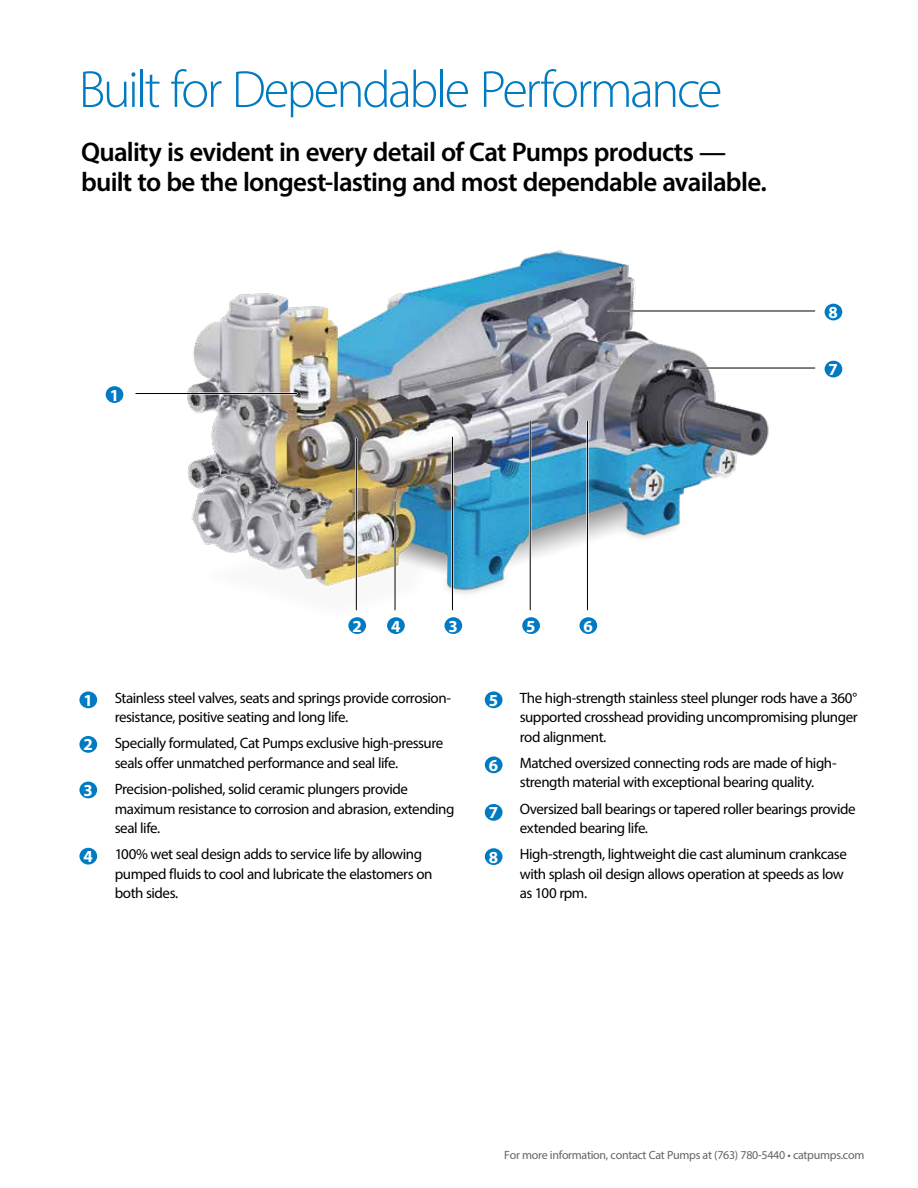
<style>
.page{position:relative;width:918px;height:1188px;background:#fff}
.page>*{position:absolute;margin:0;border:0;box-sizing:border-box;transform-origin:0 0}
.t1{font:300 52.5px "Myriad Pro";letter-spacing:-.05em;color:#007ac2}
.t2{font:600 27px/30px "Myriad Pro";letter-spacing:-.025em;color:#000}
.t3{font:700 16.95px "Myriad Pro";color:#fff}
.t4{font:15px/19.5px "Myriad Pro";letter-spacing:-.03em;color:#000}
.t5{font:12px "Myriad Pro";letter-spacing:-.025em;color:#636466}
</style>
<div class="page">
<div style="left:79px;top:691px;width:18px;height:17px;background:#007ac2;border-radius:50%"></div>
<div style="left:485px;top:691px;width:18px;height:17px;background:#007ac2;border-radius:50%"></div>
<div style="left:485px;top:756px;width:18px;height:17px;background:#007ac2;border-radius:50%"></div>
<div style="left:485px;top:804px;width:18px;height:17px;background:#007ac2;border-radius:50%"></div>
<div style="left:485px;top:848px;width:18px;height:17px;background:#007ac2;border-radius:50%"></div>
<div style="left:79px;top:736px;width:18px;height:17px;background:#007ac2;border-radius:50%"></div>
<div style="left:79px;top:782px;width:18px;height:16px;background:#007ac2;border-radius:50%"></div>
<div style="left:79px;top:848px;width:18px;height:17px;background:#007ac2;border-radius:50%"></div>
<img style="left:187px;top:250px;width:582px;height:384px">
<div style="left:348px;top:617px;width:18px;height:17px;background:#007ac2;border-radius:50%"></div>
<div style="left:444px;top:617px;width:18px;height:17px;background:#007ac2;border-radius:50%"></div>
<div style="left:522px;top:617px;width:18px;height:17px;background:#007ac2;border-radius:50%"></div>
<div style="left:579px;top:617px;width:18px;height:17px;background:#007ac2;border-radius:50%"></div>
<div style="left:825px;top:304px;width:17px;height:16px;background:#007ac2;border-radius:50%"></div>
<div style="left:825px;top:361px;width:17px;height:16px;background:#007ac2;border-radius:50%"></div>
<div style="left:106px;top:386px;width:17px;height:17px;background:#007ac2;border-radius:50%"></div>
<hr style="left:355px;top:438px;width:2px;height:172px;background:#fff">
<hr style="left:394px;top:501px;width:2px;height:109px;background:#fff">
<hr style="left:451px;top:437px;width:3px;height:173px;background:#fff">
<hr style="left:529px;top:421px;width:2px;height:189px;background:#fff">
<hr style="left:586px;top:421px;width:3px;height:189px;background:#fff">
<hr style="left:356px;top:438px;width:1px;height:172px;background:#000">
<hr style="left:395px;top:501px;width:1px;height:109px;background:#000">
<hr style="left:452px;top:437px;width:1px;height:173px;background:#000">
<hr style="left:530px;top:421px;width:1px;height:189px;background:#000">
<hr style="left:587px;top:421px;width:1px;height:189px;background:#000">
<div style="left:387px;top:617px;width:18px;height:17px;background:#007ac2;border-radius:50%"></div>
<hr style="left:609px;top:310px;width:206px;height:2px;background:#fff">
<hr style="left:683px;top:367px;width:132px;height:2px;background:#fff">
<hr style="left:136px;top:392px;width:161px;height:3px;background:#fff">
<hr style="left:609px;top:311px;width:206px;height:1px;background:#000">
<hr style="left:683px;top:368px;width:132px;height:1px;background:#000">
<hr style="left:136px;top:393px;width:161px;height:1px;background:#000">
<h1 class="t1" style="left:79px;top:58px;width:645px">Built for Dependable Performance</h1>
<h2 class="t2" style="left:81px;top:137px;width:687px">Quality is evident in every detail of Cat Pumps products — built to be the longest-lasting and most dependable available.</h2>
<p class="t3" style="left:110px;top:384px;width:11px">1</p>
<p class="t3" style="left:829px;top:301px;width:11px">8</p>
<p class="t3" style="left:829px;top:358px;width:11px">7</p>
<p class="t3" style="left:352px;top:615px;width:11px">2</p>
<p class="t3" style="left:449px;top:615px;width:11px">3</p>
<p class="t3" style="left:526px;top:615px;width:11px">5</p>
<p class="t3" style="left:584px;top:615px;width:11px">6</p>
<p class="t3" style="left:391px;top:615px;width:11px">4</p>
<p class="t4" style="left:115px;top:688px;width:338px">Stainless steel valves, seats and springs provide corrosion&shy;resistance, positive seating and long life.</p>
<p class="t4" style="left:115px;top:733px;width:330px">Specially formulated, Cat Pumps exclusive high-pressure seals offer unmatched performance and seal life.</p>
<p class="t4" style="left:115px;top:779px;width:341px">Precision-polished, solid ceramic plungers provide maximum resistance to corrosion and abrasion, extending seal life.</p>
<p class="t4" style="left:115px;top:844px;width:319px">100% wet seal design adds to service life by allowing pumped fluids to cool and lubricate the elastomers on both sides.</p>
<p class="t3" style="left:83px;top:689px;width:11px">1</p>
<p class="t3" style="left:489px;top:689px;width:11px">5</p>
<p class="t3" style="left:83px;top:734px;width:11px">2</p>
<p class="t3" style="left:83px;top:779px;width:11px">3</p>
<p class="t3" style="left:489px;top:754px;width:11px">6</p>
<p class="t3" style="left:489px;top:802px;width:11px">7</p>
<p class="t3" style="left:489px;top:846px;width:11px">8</p>
<p class="t3" style="left:83px;top:845px;width:11px">4</p>
<p class="t4" style="left:520px;top:688px;width:340px;text-align:justify">The high-strength stainless steel plunger rods have a 360° supported crosshead providing uncompromising plunger rod alignment.</p>
<p class="t4" style="left:520px;top:753px;width:318px">Matched oversized connecting rods are made of high&shy;strength material with exceptional bearing quality.</p>
<p class="t4" style="left:520px;top:799px;width:338px">Oversized ball bearings or tapered roller bearings provide extended bearing life.</p>
<p class="t4" style="left:520px;top:844px;width:329px">High-strength, lightweight die cast aluminum crankcase with splash oil design allows operation at speeds as low as 100 rpm.</p>
<p class="t5" style="left:504px;top:1147px;width:362px">For more information, contact Cat Pumps at (763) 780-5440 • catpumps.com</p>
</div>
